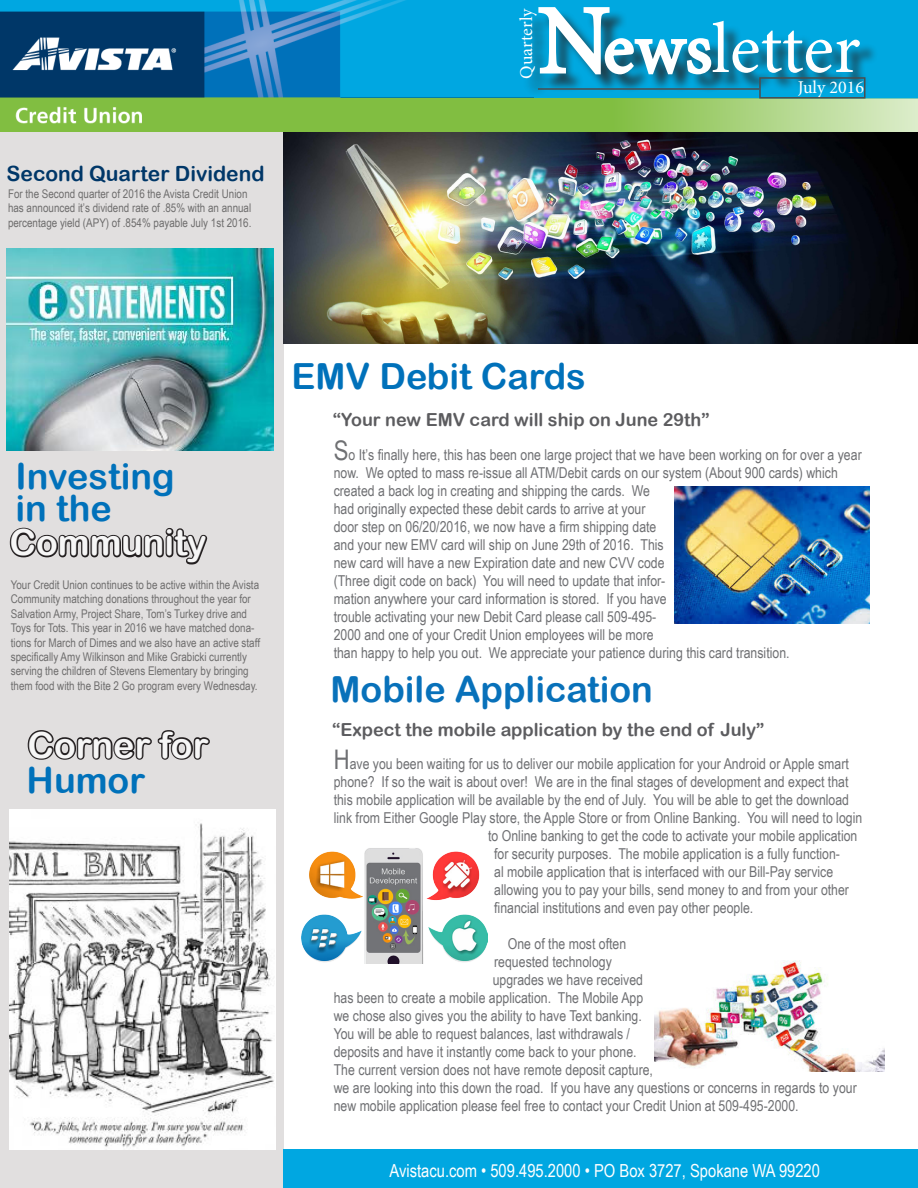
<style>
.page{position:relative;width:918px;height:1188px;background:#fff}
.page>*{position:absolute;margin:0;border:0;box-sizing:border-box;transform-origin:0 0}
.t1{font:72px "Minion Pro";color:#fff}
.t2{font:36px "Arial Rounded MT Bold";color:#0071ba}
.t3{font:36px "Arial Rounded MT Bold";color:#f6f6f6}
.t4{font:36px "Arial Rounded MT Bold";color:#0871ba}
.t5{font:21px "Arial Rounded MT Bold";color:#003768}
.t6{font:18px "Arial Rounded MT Bold";color:#5c5c5f}
.t7{font:18px "Arial Narrow";color:#fff}
.t8{font:18px "Minion Pro";color:#fff}
.t9{font:15px/18px "Arial Narrow";color:#6f7073}
.t10{font:12px/14.4px "Arial Narrow";color:#6e6d6d}
.s1{font-size:97.5px}
.s2{font-size:27px}
</style>
<div class="page">
<div style="left:533px;top:0;width:385px;height:99px;background:#00a8e0"></div>
<img style="left:0;top:0;width:533px;height:132px">
<div style="left:522px;top:12px;width:32px;height:84px;background:#231f20;opacity:.75"></div>
<div style="left:541px;top:10px;width:337px;height:83px;background:#231f20;opacity:.75"></div>
<svg style="left:537px;top:6px;width:176px;height:70px"></svg>
<svg style="left:339px;top:99px;width:579px;height:33px;background:#99ca65"></svg>
<svg style="left:758px;top:76px;width:108px;height:23px;background:#108fb8"></svg>
<hr style="left:538px;top:88px;width:221px;height:2px;background:#4b4c4d">
<div style="left:0;top:132px;width:284px;height:1056px;background:#e1dfdf"></div>
<img style="left:6px;top:249px;width:267px;height:202px">
<div style="left:284px;top:1149px;width:634px;height:39px;background:#00a7e1"></div>
<svg style="left:9px;top:527px;width:199px;height:38px"></svg>
<img style="left:9px;top:810px;width:267px;height:339px">
<svg style="left:27px;top:730px;width:183px;height:30px"></svg>
<img style="left:674px;top:487px;width:196px;height:136px">
<img style="left:654px;top:960px;width:230px;height:111px">
<img style="left:302px;top:848px;width:186px;height:115px">
<img style="left:284px;top:132px;width:634px;height:211px">
<p class="t5" style="left:7px;top:161px;width:260px">Second Quarter Dividend</p>
<p class="t10" style="left:8px;top:186px;width:245px">For the Second quarter of 2016 the Avista Credit Union has announced it’s dividend rate of .85% with an annual percentage yield (APY) of .854% payable July 1st 2016.</p>
<p class="t8" style="left:514px;top:79px;width:72px;rotate:-90deg">Quarterly</p>
<p class="t1" style="left:538px;top:1px;width:324px"><span class="s1">N</span>ewsletter</p>
<p class="t8" style="left:798px;top:75px;width:68px">July 2016</p>
<p class="t2" style="left:16px;top:455px;width:161px">Investing</p>
<p class="t2" style="left:16px;top:487px;width:98px">in the</p>
<p class="t3" style="left:10px;top:521px;width:199px">Community</p>
<p class="t10" style="left:11px;top:577px;width:251px">Your Credit Union continues to be active within the Avista Community matching donations throughout the year for Salvation Army, Project Share, Tom’s Turkey drive and Toys for Tots. This year in 2016 we have matched dona&shy;tions for March of Dimes and we also have an active staff specifically Amy Wilkinson and Mike Grabicki currently serving the children of Stevens Elementary by bringing them food with the Bite 2 Go program every Wednesday.</p>
<p class="t3" style="left:27px;top:724px;width:183px">Corner for</p>
<p class="t2" style="left:27px;top:759px;width:120px">Humor</p>
<p class="t2" style="left:292px;top:354px;width:296px">EMV Debit Cards</p>
<p class="t6" style="left:333px;top:409px;width:378px">“Your new EMV card will ship on June 29th”</p>
<p class="t9" style="left:334px;top:445px;width:530px"><span class="s2">S</span>o It’s finally here, this has been one large project that we have been working on for over a year now. We opted to mass re-issue all ATM/Debit cards on our system (About 900 cards) which created a back log in creating and shipping the cards. We<br>had originally expected these debit cards to arrive at your<br>door step on 06/20/2016, we now have a firm shipping date<br>and your new EMV card will ship on June 29th of 2016. This<br>new card will have a new Expiration date and new CVV code<br>(Three digit code on back) You will need to update that infor-<br>mation anywhere your card information is stored. If you have<br>trouble activating your new Debit Card please call 509-495-<br>2000 and one of your Credit Union employees will be more<br>than happy to help you out. We appreciate your patience during this card transition.</p>
<p class="t4" style="left:331px;top:668px;width:324px">Mobile Application</p>
<p class="t6" style="left:332px;top:719px;width:434px">“Expect the mobile application by the end of July”</p>
<p class="t9" style="left:334px;top:754px;width:517px"><span class="s2">H</span>ave you been waiting for us to deliver our mobile application for your Android or Apple smart</p>
<p class="t9" style="left:334px;top:772px;width:516px">phone? If so the wait is about over! We are in the final stages of development and expect that</p>
<p class="t9" style="left:334px;top:790px;width:517px">this mobile application will be available by the end of July. You will be able to get the download</p>
<p class="t9" style="left:334px;top:808px;width:530px">link from Either Google Play store, the Apple Store or from Online Banking. You will need to login</p>
<p class="t9" style="left:488px;top:826px;width:371px">to Online banking to get the code to activate your mobile application</p>
<p class="t9" style="left:494px;top:844px;width:347px">for security purposes. The mobile application is a fully function-</p>
<p class="t9" style="left:494px;top:862px;width:341px">al mobile application that is interfaced with our Bill-Pay service</p>
<p class="t9" style="left:494px;top:880px;width:356px">allowing you to pay your bills, send money to and from your other</p>
<p class="t9" style="left:494px;top:898px;width:261px">financial institutions and even pay other people.</p>
<p class="t9" style="left:508px;top:934px;width:120px">One of the most often</p>
<p class="t9" style="left:494px;top:952px;width:119px">requested technology</p>
<p class="t9" style="left:493px;top:970px;width:152px">upgrades we have received</p>
<p class="t9" style="left:334px;top:988px;width:311px">has been to create a mobile application. The Mobile App</p>
<p class="t9" style="left:334px;top:1006px;width:310px">we chose also gives you the ability to have Text banking.</p>
<p class="t9" style="left:334px;top:1024px;width:298px">You will be able to request balances, last withdrawals /</p>
<p class="t9" style="left:334px;top:1042px;width:304px">deposits and have it instantly come back to your phone.</p>
<p class="t9" style="left:334px;top:1060px;width:321px">The current version does not have remote deposit capture,</p>
<p class="t9" style="left:334px;top:1078px;width:525px">we are looking into this down the road. If you have any questions or concerns in regards to your</p>
<p class="t9" style="left:334px;top:1096px;width:466px">new mobile application please feel free to contact your Credit Union at 509-495-2000.</p>
<p class="t7" style="left:390px;top:1158px;width:432px">Avistacu.com • 509.495.2000 • PO Box 3727, Spokane WA 99220</p>
</div>
